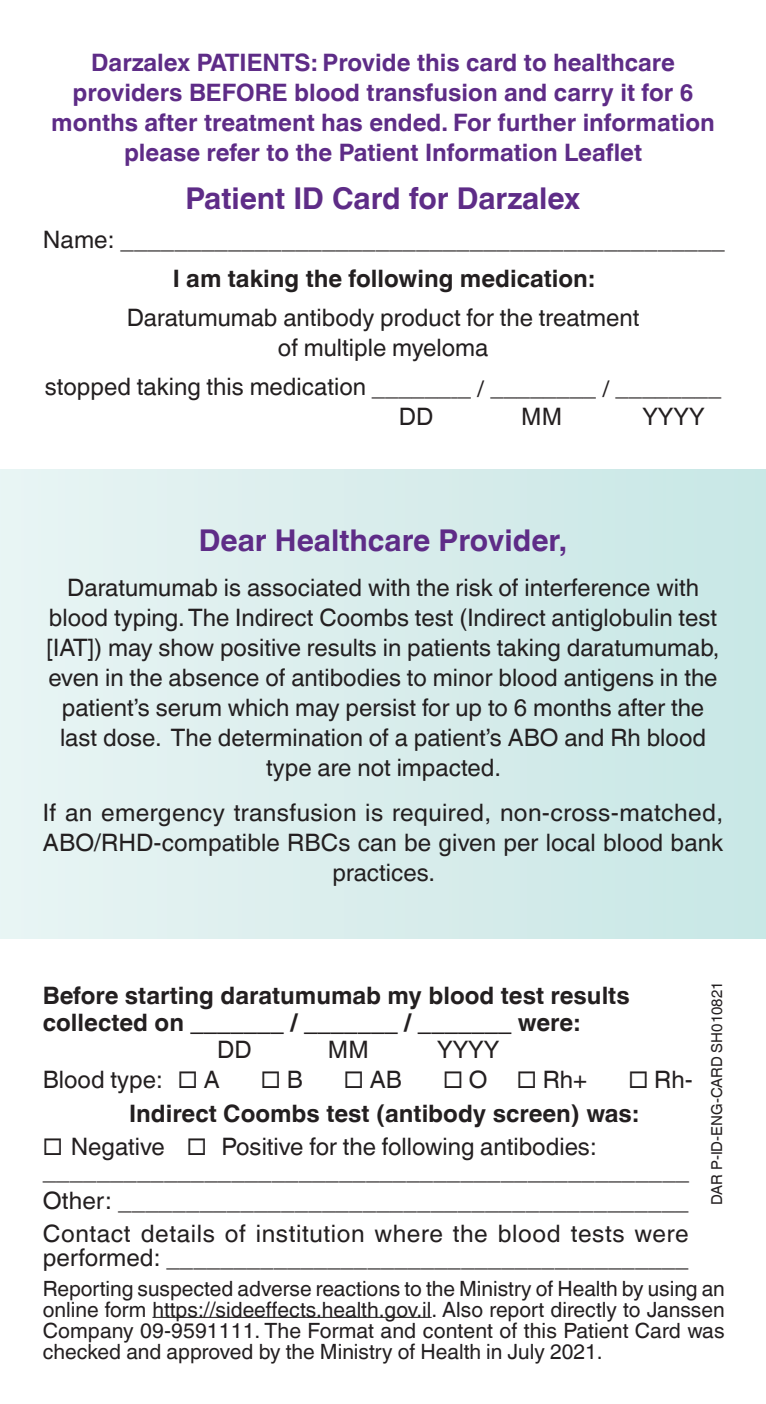
<style>
.page{position:relative;width:766px;height:1404px;background:#fff}
.page>*{position:absolute;margin:0;border:0;box-sizing:border-box;transform-origin:0 0}
.t1{font:700 30px "Helvetica World";color:#5e2c87}
.t2{font:24px/30px "Helvetica World";color:#231f20;text-align:center}
.t3{font:24px/30px "Narkis Tam MF";color:#231f20}
.t4{font:700 24px/30px "Helvetica World";color:#5e2c87;text-align:center}
.t5{font:700 24px/27px "Helvetica World";color:#231f20}
.t6{font:24px "Helvetica World";letter-spacing:.025em;color:#231f20}
.t7{font:21px/21px "Helvetica World";color:#231f20;text-align:justify}
.t8{font:15px "Helvetica World";color:#231f20}
.s1{font-family:"Helvetica World"}
.s2{font-family:"Narkis Tam MF"}
</style>
<div class="page">
<div style="left:0;top:469px;width:765px;height:469px;background:linear-gradient(to right,#e9f4f4,#c8e7e5)"></div>
<hr style="left:152px;top:1316px;width:279px;height:1px;background:#231f20">
<p class="t4" style="left:51px;top:48px;width:665px">Darzalex PATIENTS: Provide this card to healthcare providers BEFORE blood transfusion and carry it for 6 months after treatment has ended. For further information please refer to the Patient Information Leaflet</p>
<p class="t1" style="left:185px;top:181px;width:396px">Patient ID Card for Darzalex</p>
<p class="t3" style="left:43px;top:227px;width:683px"><span class="s1">Name:</span> _____________________________________________</p>
<p class="t5" style="left:173px;top:265px;width:423px">I am taking the following medication:</p>
<p class="t2" style="left:127px;top:303px;width:514px">Daratumumab antibody product for the treatment of multiple myeloma</p>
<p class="t2" style="left:398px;top:372px;width:324px;text-align:left;text-indent:-354px">stopped taking this medication <span class="s2">________ / ________ / ________<br></span>DD</p>
<p class="t2" style="left:521px;top:402px;width:42px">MM</p>
<p class="t2" style="left:642px;top:402px;width:64px">YYYY</p>
<p class="t1" style="left:199px;top:523px;width:370px">Dear Healthcare Provider,</p>
<p class="t2" style="left:46px;top:573px;width:674px">Daratumumab is associated with the risk of interference with blood typing. The Indirect Coombs test (Indirect antiglobulin test [IAT]) may show positive results in patients taking daratumumab, even in the absence of antibodies to minor blood antigens in the patient’s serum which may persist for up to 6 months after the last dose. The determination of a patient’s ABO and Rh blood type are not impacted.</p>
<p class="t2" style="left:43px;top:798px;width:681px">If an emergency transfusion is required, non-cross-matched,<br>ABO/RHD-compatible RBCs can be given per local blood bank practices.</p>
<p class="t8" style="left:707px;top:1204px;width:224px;rotate:-90deg">DAR P-ID-ENG-CARD SH010821</p>
<p class="t5" style="left:43px;top:982px;width:588px">Before starting daratumumab my blood test results collected on _______ / _______ / _______ were:</p>
<p class="t2" style="left:217px;top:1035px;width:36px">DD</p>
<p class="t2" style="left:328px;top:1035px;width:42px">MM</p>
<p class="t2" style="left:437px;top:1035px;width:64px">YYYY</p>
<p class="t2" style="left:43px;top:1065px;width:178px">Blood type: □ A</p>
<p class="t2" style="left:261px;top:1065px;width:43px">□ B</p>
<p class="t2" style="left:344px;top:1065px;width:60px">□ AB</p>
<p class="t2" style="left:443px;top:1065px;width:146px">□ O □ Rh+</p>
<p class="t2" style="left:628px;top:1065px;width:66px">□ Rh-</p>
<p class="t5" style="left:129px;top:1099px;width:510px">Indirect Coombs test (antibody screen) was:</p>
<p class="t2" style="left:43px;top:1131px;width:555px">□ Negative □ Positive for the following antibodies:</p>
<p class="t3" style="left:43px;top:1157px;width:647px">________________________________________________<br><span class="s1">Other:</span> __________________________________________</p>
<p class="t6" style="left:43px;top:1218px;width:647px">Contact details of institution where the blood tests were</p>
<p class="t3" style="left:43px;top:1244px;width:647px"><span class="s1">performed:</span> _______________________________________</p>
<p class="t7" style="left:43px;top:1277px;width:683px">Reporting suspected adverse reactions to the Ministry of Health by using an online form https://sideeffects.health.gov.il. Also report directly to Janssen Company 09-9591111. The Format and content of this Patient Card was checked and approved by the Ministry of Health in July 2021.</p>
</div>
